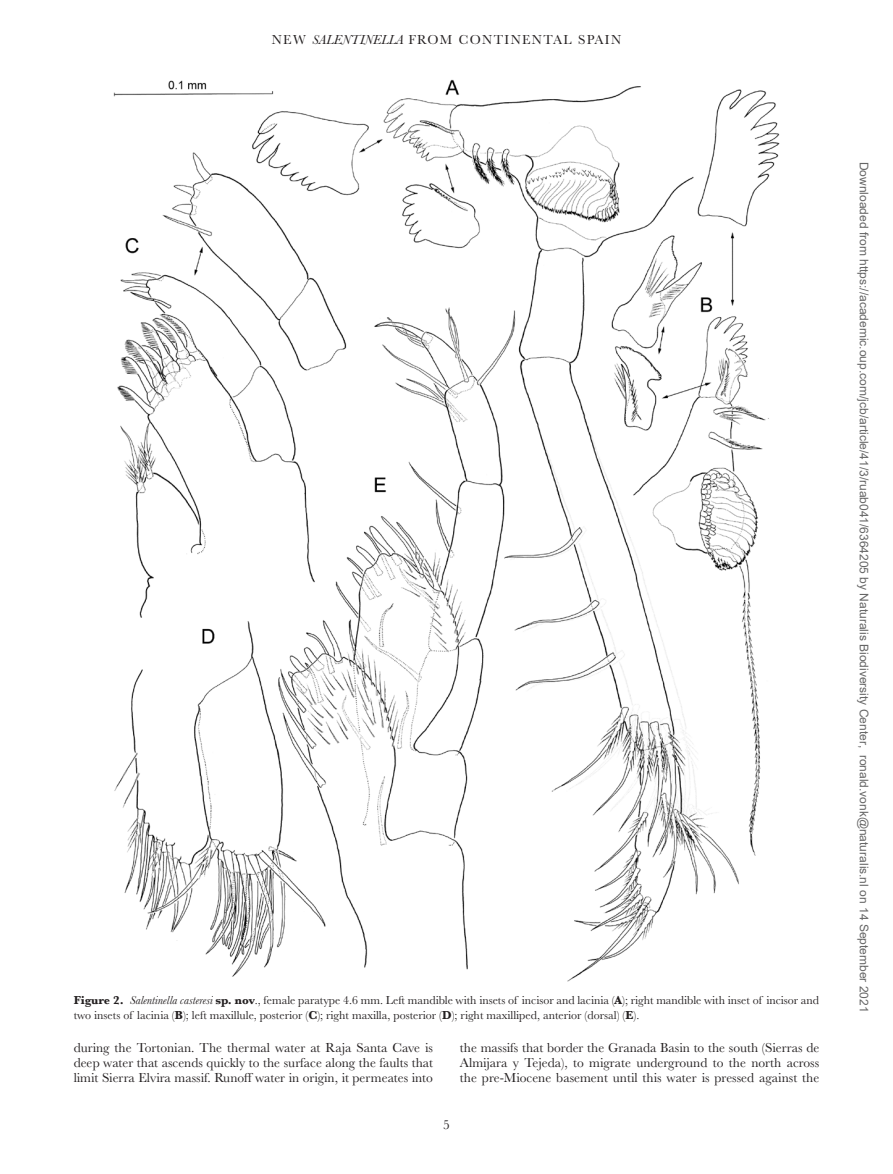
<style>
.page{position:relative;width:893px;height:1174px;background:#fff}
.page>*{position:absolute;margin:0;border:0;box-sizing:border-box;transform-origin:0 0}
.t1{font:13.5px/15px "Baskerville MT Std";color:#231f20;text-align:justify}
.t2{font:13.5px "Baskerville MT Std";letter-spacing:.1em;color:#231f20}
.t3{font:12px/15px "Baskerville MT Std";color:#231f20}
.t4{font:12px "Arial";color:#666}
.s1{font-style:italic}
.s2{font-weight:700}
</style>
<div class="page">
<img style="left:113px;top:79px;width:667px;height:903px">
<p class="t2" style="left:272px;top:32px;width:351px">NEW <span class="s1">SALENTINELLA</span> FROM CONTINENTAL SPAIN</p>
<p class="t3" style="left:74px;top:992px;width:747px"><span class="s2">Figure 2.</span> <span class="s1">Salentinella casteresi</span> <span class="s2">sp. nov</span>., female paratype 4.6 mm. Left mandible with insets of incisor and lacinia (<span class="s2">A</span>); right mandible with inset of incisor and two insets of lacinia (<span class="s2">B</span>); left maxillule, posterior (<span class="s2">C</span>); right maxilla, posterior (<span class="s2">D</span>); right maxilliped, anterior (dorsal) (<span class="s2">E</span>).</p>
<p class="t1" style="left:74px;top:1039px;width:361px">during the Tortonian. The thermal water at Raja Santa Cave is deep water that ascends quickly to the surface along the faults that limit Sierra Elvira massif. Runoff water in origin, it permeates into</p>
<p class="t1" style="left:460px;top:1039px;width:361px">the massifs that border the Granada Basin to the south (Sierras de Almijara y Tejeda), to migrate underground to the north across the pre-Miocene basement until this water is pressed against the</p>
<p class="t1" style="left:443px;top:1116px;width:8px">5</p>
<p class="t4" style="left:868px;top:162px;width:852px;rotate:90deg">Downloaded from https://academic.oup.com/jcb/article/41/3/ruab041/6364205 by Naturalis Biodiversity Center, ronald.vonk@naturalis.nl on 14 September 2021</p>
</div>
